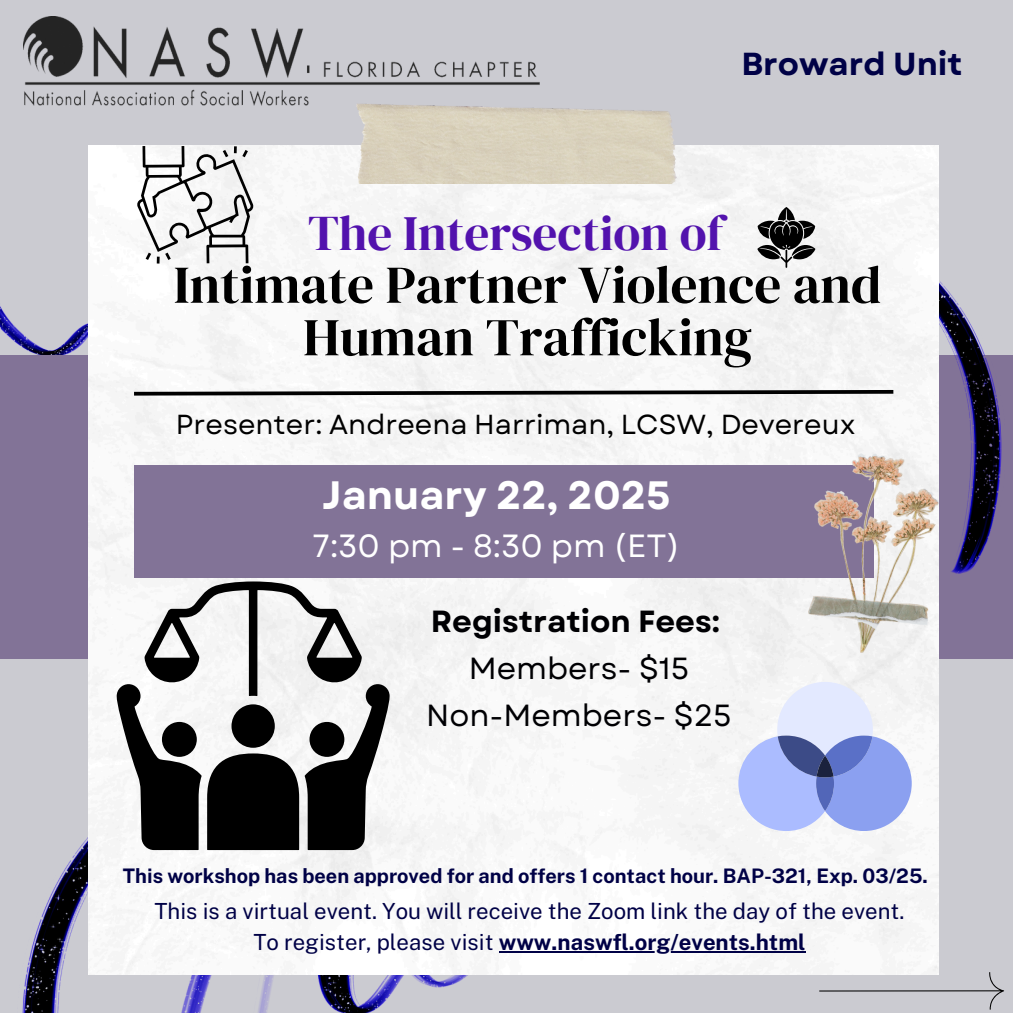
<style>
.page{position:relative;width:1013px;height:1013px;background:#fff}
.page>*{position:absolute;margin:0;border:0;box-sizing:border-box;transform-origin:0 0}
.t1{font:53px/52.5px "DM Serif Display";color:#000;text-align:center}
.t2{font:49.25px "DM Serif Display";color:#5212ad}
.t3{font:700 39.5px "Garet";color:#fff}
.t4{font:32px "Garet";color:#fff}
.t5{font:700 31.75px "Garet";color:#000146}
.t6{font:700 30.5px/46.9px "Garet";color:#000003;text-align:center}
.t7{font:30.5px "Garet";color:#000003}
.t8{font:27.5px "Garet";color:#000}
.t9{font:22.25px "Public Sans";color:#000146}
.t10{font:700 22.25px "Public Sans";color:#000146}
.t11{font:700 20px "Public Sans";color:#000146}
.s1{font-weight:400}
</style>
<div class="page">
<div style="left:0;top:0;width:1012px;height:1012px;background:#cbcbd1"></div>
<img style="left:22px;top:748px;width:735px;height:264px">
<img style="left:0;top:229px;width:89px;height:125px">
<div style="left:0;top:354px;width:1012px;height:304px;background:#827397"></div>
<img style="left:938px;top:211px;width:66px;height:362px">
<div style="left:89px;top:145px;width:849px;height:829px;background:#f6f6f6"></div>
<svg style="left:117px;top:581px;width:272px;height:269px"></svg>
<div style="left:134px;top:464px;width:739px;height:113px;background:#827397"></div>
<img style="left:23px;top:17px;width:517px;height:88px">
<svg style="left:130px;top:388px;width:767px;height:9px"></svg>
<svg style="left:137px;top:146px;width:116px;height:117px"></svg>
<svg style="left:819px;top:972px;width:185px;height:37px"></svg>
<svg style="left:757px;top:207px;width:58px;height:61px"></svg>
<img style="left:356px;top:103px;width:331px;height:80px">
<svg style="left:738px;top:682px;width:173px;height:149px"></svg>
<img style="left:808px;top:453px;width:130px;height:199px">
<hr style="left:499px;top:951px;width:306px;height:1px;background:#000146">
<p class="t5" style="left:741px;top:41px;width:222px">Broward Unit</p>
<p class="t2" style="left:308px;top:199px;width:417px">The Intersection of</p>
<h3 class="t1" style="left:174px;top:258px;width:709px">Intimate Partner Violence and<br>Human Trafficking</h3>
<p class="t8" style="left:176px;top:404px;width:681px">Presenter: Andreena Harriman, LCSW, Devereux</p>
<p class="t3" style="left:322px;top:466px;width:350px">January 22, 2025</p>
<p class="t4" style="left:312px;top:522px;width:369px">7:30 pm - 8:30 pm (ET)</p>
<p class="t6" style="left:431px;top:598px;width:291px">Registration Fees:<br><span class="s1">Members- $15</span></p>
<p class="t7" style="left:426px;top:693px;width:307px">Non-Members- $25</p>
<p class="t11" style="left:123px;top:863px;width:806px">This workshop has been approved for and offers 1 contact hour. BAP-321, Exp. 03/25.</p>
<h5 class="t9" style="left:154px;top:897px;width:751px">This is a virtual event. You will receive the Zoom link the day of the event.</h5>
<p class="t10" style="left:253px;top:928px;width:553px"><span class="s1">To register, please visit</span> www.naswfl.org/events.html</p>
</div>
